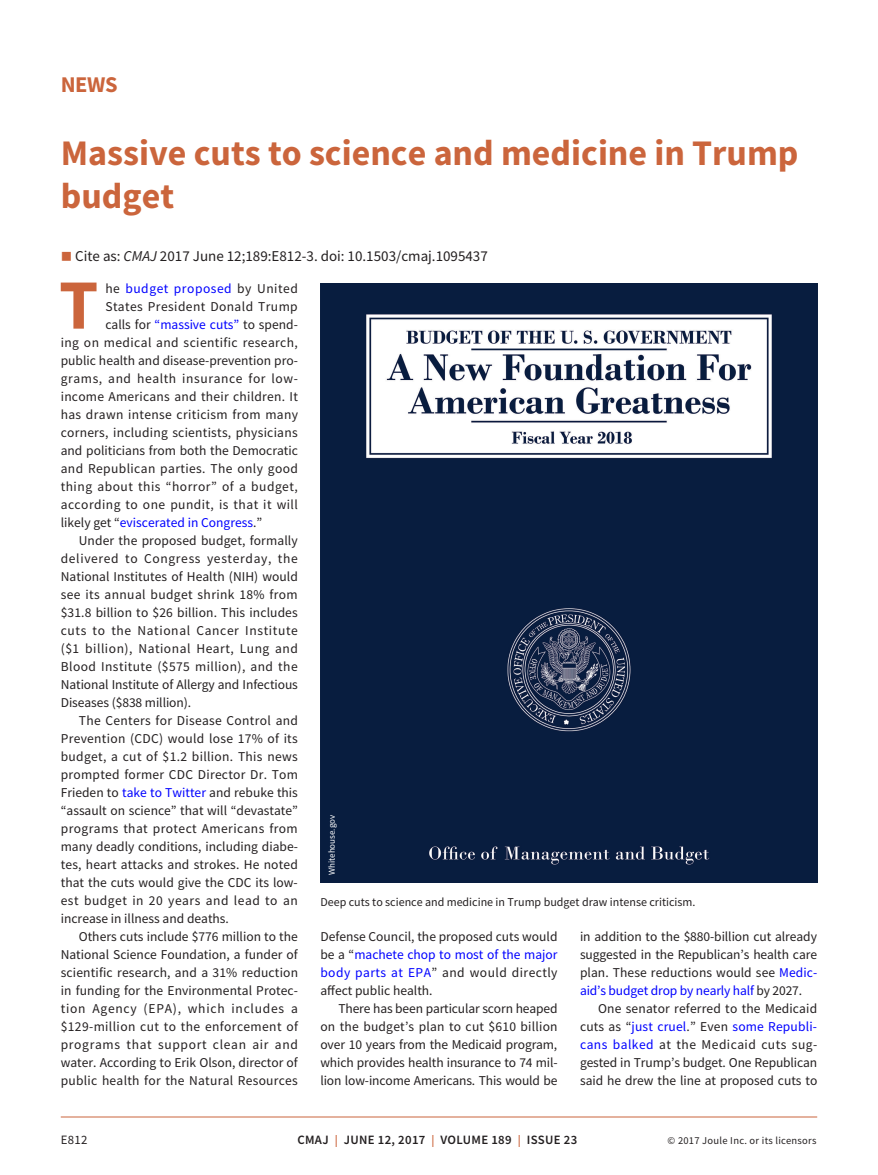
<style>
.page{position:relative;width:878px;height:1175px;background:#fff}
.page>*{position:absolute;margin:0;border:0;box-sizing:border-box;transform-origin:0 0}
.t1{font:700 70.65px "Source Sans Pro";color:#cb653c}
.t2{font:700 36px/43.2px "Source Sans Pro";color:#cb653c}
.t3{font:700 22.5px "Source Sans Pro";color:#cb653c}
.t4{font:15px "Source Sans Pro";color:#231f20}
.t5{font:13.5px/18px "Source Sans Pro";letter-spacing:.01em;color:#231f20;text-align:justify}
.t6{font:13.5px "Source Sans Pro";letter-spacing:.03em;color:#231f20}
.t7{font:13.5px "Source Sans Pro";letter-spacing:.035em;color:#231f20}
.t8{font:13.5px "Source Sans Pro";letter-spacing:.045em;color:#231f20}
.t9{font:13.5px "Source Sans Pro";letter-spacing:.05em;color:#231f20}
.t10{font:13.5px "Source Sans Pro";color:#00f}
.t11{font:13.5px "Source Sans Pro";letter-spacing:.04em;color:#231f20}
.t12{font:13.5px "Source Sans Pro";letter-spacing:.055em;color:#231f20}
.t13{font:13.5px "Source Sans Pro";letter-spacing:.04em;color:#00f}
.t14{font:600 12.75px "Source Sans Pro";letter-spacing:.025em;color:#231f20}
.t15{font:12.75px "Source Sans Pro";color:#231f20}
.t16{font:12px "Source Sans Pro";color:#231f20}
.t17{font:10.5px "Source Sans Pro";letter-spacing:.025em;color:#231f20}
.t18{font:9px "Source Sans Pro";color:#fff}
.s1{color:#cb653c}
.s2{font-style:italic}
.s3{color:#231f20}
.s4{color:#00f}
.s5{font-size:12px;color:#cb653c}
</style>
<div class="page">
<hr style="left:61px;top:1116px;width:756px;height:1px;background:#cb653c">
<img style="left:320px;top:283px;width:497px;height:599px">
<h3 class="t3" style="left:61px;top:69px;width:58px">NEWS</h3>
<h2 class="t2" style="left:61px;top:131px;width:739px">Massive cuts to science and medicine in Trump budget</h2>
<p class="t4" style="left:61px;top:246px;width:428px"><span class="s1">■</span> Cite as: <span class="s2">CMAJ</span> 2017 June 12;189:E812-3. doi: 10.1503/cmaj.1095437</p>
<h1 class="t1" style="left:59px;top:257px;width:41px">T</h1>
<p class="t13" style="left:105px;top:279px;width:194px"><span class="s3">he</span> budget proposed <span class="s3">by United</span></p>
<p class="t6" style="left:105px;top:297px;width:194px">States President Donald Trump</p>
<p class="t5" style="left:105px;top:315px;width:194px">calls for <span class="s4">“massive cuts”</span> to spend-</p>
<p class="t6" style="left:61px;top:333px;width:239px">ing on medical and scientific research,</p>
<p class="t5" style="left:61px;top:351px;width:239px">public health and disease-prevention pro-</p>
<p class="t8" style="left:61px;top:369px;width:239px">grams, and health insurance for low-</p>
<p class="t5" style="left:61px;top:387px;width:239px">income Americans and their children. It</p>
<p class="t5" style="left:61px;top:405px;width:239px">has drawn intense criticism from many</p>
<p class="t5" style="left:61px;top:423px;width:238px">corners, including scientists, physicians</p>
<p class="t5" style="left:61px;top:441px;width:238px">and politicians from both the Democratic</p>
<p class="t6" style="left:61px;top:459px;width:239px">and Republican parties. The only good</p>
<p class="t7" style="left:61px;top:477px;width:239px">thing about this “horror” of a budget,</p>
<p class="t7" style="left:61px;top:495px;width:239px">according to one pundit, is that it will</p>
<p class="t10" style="left:61px;top:513px;width:203px"><span class="s3">likely get “</span>eviscerated in Congress<span class="s3">.”</span></p>
<p class="t5" style="left:79px;top:531px;width:220px">Under the proposed budget, formally</p>
<p class="t9" style="left:61px;top:549px;width:238px">delivered to Congress yesterday, the</p>
<p class="t5" style="left:61px;top:567px;width:239px">National Institutes of Health (NIH) would</p>
<p class="t5" style="left:61px;top:585px;width:238px">see its annual budget shrink 18% from</p>
<p class="t5" style="left:61px;top:603px;width:238px">$31.8 billion to $26 billion. This includes</p>
<p class="t8" style="left:61px;top:621px;width:238px">cuts to the National Cancer Institute</p>
<p class="t11" style="left:61px;top:639px;width:239px">($1 billion), National Heart, Lung and</p>
<p class="t6" style="left:61px;top:657px;width:238px">Blood Institute ($575 million), and the</p>
<p class="t5" style="left:61px;top:675px;width:239px">National Institute of Allergy and Infectious</p>
<p class="t5" style="left:61px;top:693px;width:132px">Diseases ($838 million).</p>
<p class="t5" style="left:79px;top:711px;width:221px">The Centers for Disease Control and</p>
<p class="t5" style="left:61px;top:729px;width:238px">Prevention (CDC) would lose 17% of its</p>
<p class="t5" style="left:61px;top:747px;width:238px">budget, a cut of $1.2 billion. This news</p>
<p class="t5" style="left:61px;top:765px;width:239px">prompted former CDC Director Dr. Tom</p>
<p class="t5" style="left:61px;top:783px;width:239px">Frieden to <span class="s4">take to Twitter</span> and rebuke this</p>
<p class="t5" style="left:61px;top:801px;width:239px">“assault on science” that will “devastate”</p>
<p class="t6" style="left:61px;top:819px;width:238px">programs that protect Americans from</p>
<p class="t5" style="left:61px;top:837px;width:238px">many deadly conditions, including diabe-</p>
<p class="t5" style="left:61px;top:855px;width:238px">tes, heart attacks and strokes. He noted</p>
<p class="t5" style="left:61px;top:873px;width:238px">that the cuts would give the CDC its low-</p>
<p class="t7" style="left:61px;top:891px;width:238px">est budget in 20 years and lead to an</p>
<p class="t5" style="left:61px;top:909px;width:170px">increase in illness and deaths.</p>
<p class="t5" style="left:79px;top:927px;width:220px">Others cuts include $776 million to the</p>
<p class="t5" style="left:61px;top:945px;width:238px">National Science Foundation, a funder of</p>
<p class="t5" style="left:61px;top:963px;width:239px">scientific research, and a 31% reduction</p>
<p class="t5" style="left:61px;top:981px;width:239px">in funding for the Environmental Protec-</p>
<p class="t12" style="left:61px;top:999px;width:238px">tion Agency (EPA), which includes a</p>
<p class="t6" style="left:61px;top:1017px;width:239px">$129-million cut to the enforcement of</p>
<p class="t9" style="left:61px;top:1035px;width:239px">programs that support clean air and</p>
<p class="t5" style="left:61px;top:1053px;width:238px">water. According to Erik Olson, director of</p>
<p class="t5" style="left:61px;top:1071px;width:239px">public health for the Natural Resources</p>
<p class="t18" style="left:326px;top:875px;width:62px;rotate:-90deg">Whitehouse.gov</p>
<p class="t16" style="left:320px;top:894px;width:376px">Deep cuts to science and medicine in Trump budget draw intense criticism.</p>
<p class="t5" style="left:320px;top:927px;width:239px">Defense Council, the proposed cuts would be a “<span class="s4">machete chop to most of the major body parts at EPA</span>” and would directly affect public health.</p>
<p class="t5" style="left:320px;top:999px;width:239px;text-indent:18px">There has been particular scorn heaped on the budget’s plan to cut $610 billion over 10 years from the Medicaid program, which provides health insurance to 74 mil&shy;lion low-income Americans. This would be</p>
<p class="t5" style="left:580px;top:927px;width:239px">in addition to the $880-billion cut already suggested in the Republican’s health care plan. These reductions would see <span class="s4">Medic&shy;aid’s budget drop by nearly half</span> by 2027.</p>
<p class="t5" style="left:580px;top:999px;width:239px;text-indent:18px">One senator referred to the Medicaid cuts as “<span class="s4">just cruel</span>.” Even <span class="s4">some Republi&shy;cans balked</span> at the Medicaid cuts sug&shy;gested in Trump’s budget. One Republican said he drew the line at proposed cuts to</p>
<p class="t15" style="left:61px;top:1132px;width:28px">E812</p>
<p class="t14" style="left:297px;top:1131px;width:281px">CMAJ <span class="s5">|</span> JUNE 12, 2017 <span class="s5">|</span> VOLUME 189 <span class="s5">|</span> ISSUE 23</p>
<p class="t17" style="left:667px;top:1134px;width:150px">© 2017 Joule Inc. or its licensors</p>
</div>
